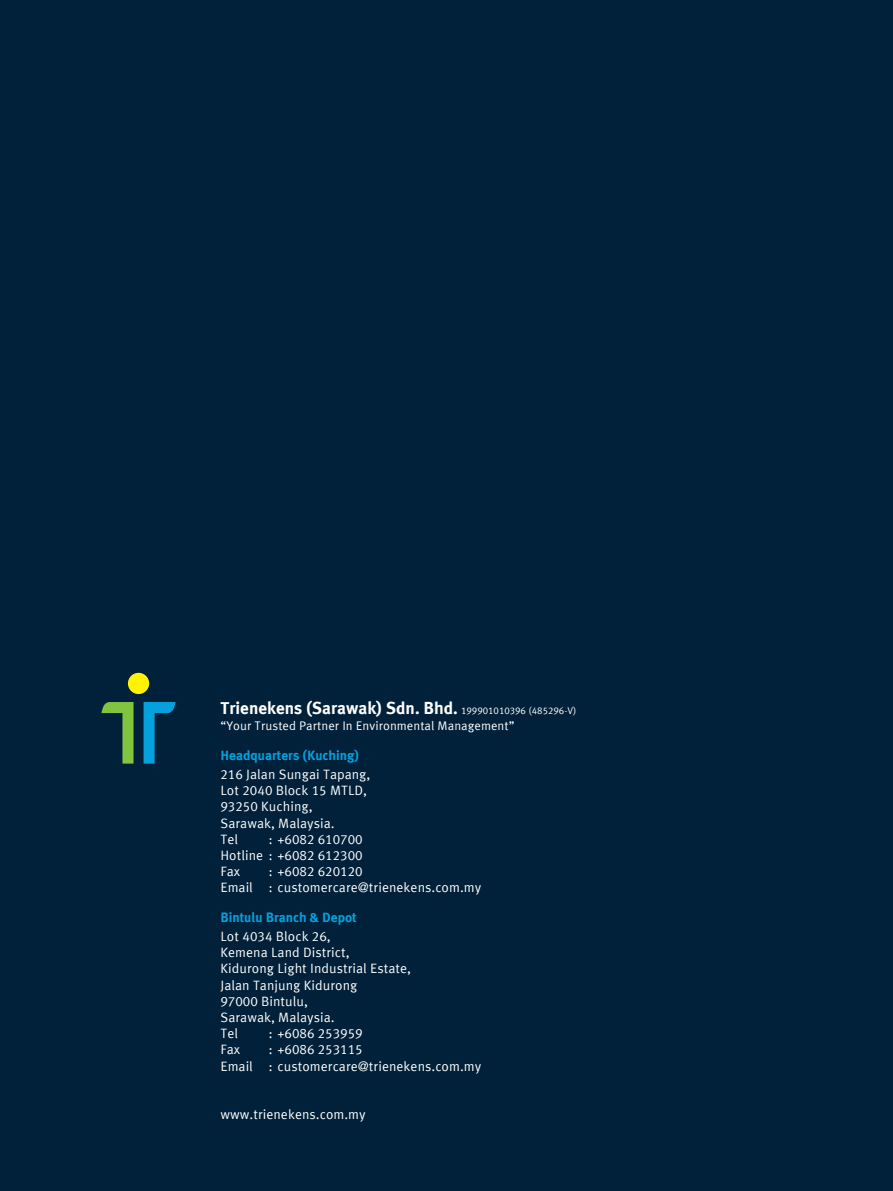
<style>
.page{position:relative;width:893px;height:1191px;background:#002139}
.page>*{position:absolute;margin:0;border:0;box-sizing:border-box;transform-origin:0 0}
.t1{font:700 17.25px "Meta Korrespondenz";color:#fff}
.t2{font:13.5px/16.2px "Meta Korrespondenz";color:#fff}
.t3{font:700 13.5px "Meta Korrespondenz";color:#05a1dd}
.t4{font:12.45px "Meta Korrespondenz";color:#fff}
.s1{font-weight:400;font-size:9.75px}
</style>
<div class="page">
<div style="left:128px;top:673px;width:21px;height:21px;background:#fff300;border-radius:50%"></div>
<svg style="left:102px;top:702px;width:32px;height:61px"></svg>
<svg style="left:144px;top:702px;width:32px;height:61px"></svg>
<p class="t1" style="left:220px;top:698px;width:358px">Trienekens (Sarawak) Sdn. Bhd. <span class="s1">199901010396 (485296-V)</span></p>
<p class="t4" style="left:220px;top:719px;width:296px">“Your Trusted Partner In Environmental Management”</p>
<p class="t3" style="left:220px;top:747px;width:140px">Headquarters (Kuching)</p>
<p class="t2" style="left:220px;top:766px;width:151px">216 Jalan Sungai Tapang,<br>Lot 2040 Block 15 MTLD,<br>93250 Kuching,<br>Sarawak, Malaysia.<br>Tel</p>
<p class="t2" style="left:220px;top:830px;width:144px;text-align:justify;text-indent:48px">: +6082 610700<br>Hotline : +6082 612300<br>Fax</p>
<p class="t2" style="left:220px;top:863px;width:262px;text-indent:48px">: +6082 620120<br>Email : customercare@trienekens.com.my</p>
<p class="t3" style="left:220px;top:909px;width:138px">Bintulu Branch &amp; Depot</p>
<p class="t2" style="left:220px;top:928px;width:192px">Lot 4034 Block 26,<br>Kemena Land District,<br>Kidurong Light Industrial Estate,<br>Jalan Tanjung Kidurong<br>97000 Bintulu,<br>Sarawak, Malaysia.<br>Tel</p>
<p class="t2" style="left:268px;top:1025px;width:96px">: +6086 253959</p>
<p class="t2" style="left:220px;top:1041px;width:262px;text-indent:48px">: +6086 253115<br>Email : customercare@trienekens.com.my</p>
<p class="t2" style="left:220px;top:1106px;width:147px">www.trienekens.com.my</p>
<p class="t2" style="left:220px;top:1041px;width:21px">Fax</p>
</div>
